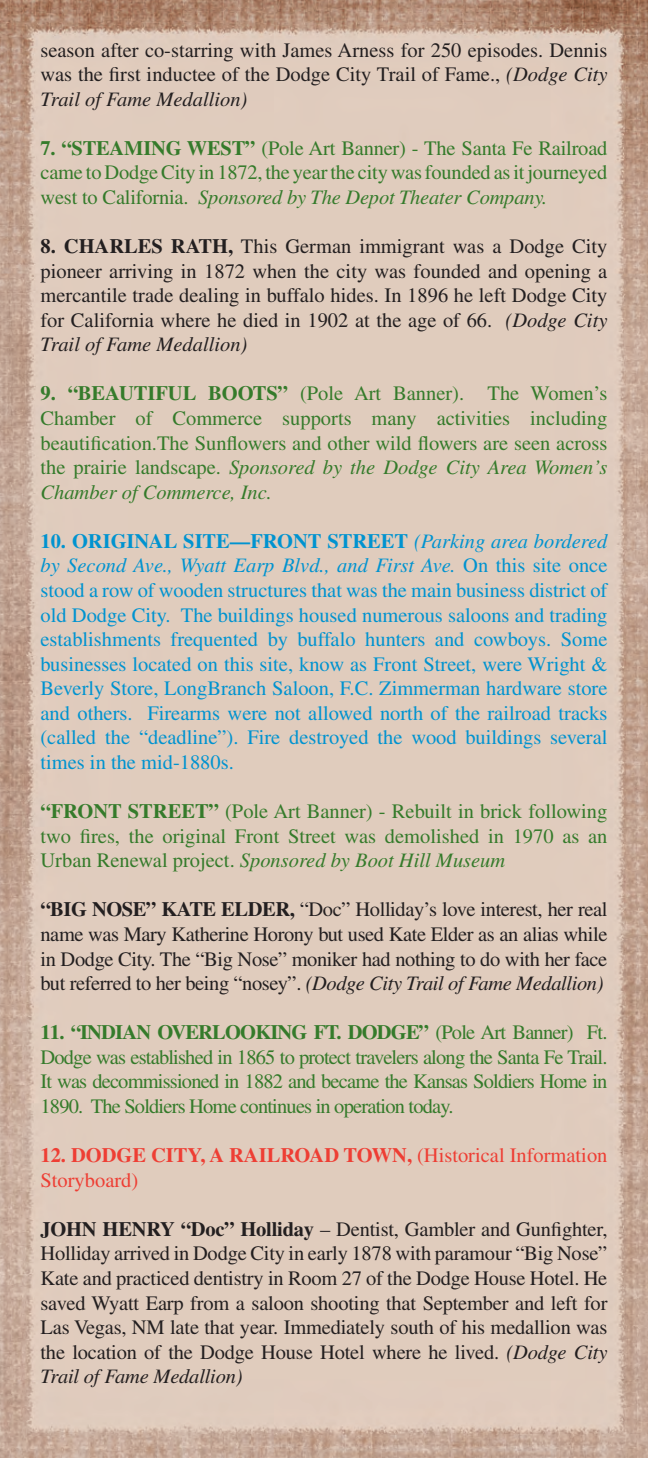
<style>
.page{position:relative;width:648px;height:1458px;background:#fff}
.page>*{position:absolute;margin:0;border:0;box-sizing:border-box;transform-origin:0 0}
.t1{font:20.47px/24.5px "Times";letter-spacing:-.01em;color:#231f20;text-align:justify}
.t2{font:20.47px/24.5px "Times";letter-spacing:-.01em;color:#357b2b;text-align:justify}
.t3{font:20.47px/24.5px "Times";color:#0093d0;text-align:justify}
.t4{font:20.47px/24.5px "Times";color:#ee3e34}
.s1{font-style:italic}
.s2{font-weight:700}
</style>
<div class="page">
<img style="left:0;top:0;width:648px;height:1458px">
<p class="t1" style="left:40px;top:37px;width:569px">season after co-starring with James Arness for 250 episodes. Dennis was the first inductee of the Dodge City Trail of Fame., <span class="s1">(Dodge City Trail of Fame Medallion)</span></p>
<p class="t2" style="left:40px;top:136px;width:568px"><span class="s2">7. “STEAMING WEST”</span> (Pole Art Banner) - The Santa Fe Railroad came to Dodge City in 1872, the year the city was founded as it journeyed west to California. <span class="s1">Sponsored by The Depot Theater Company.</span></p>
<p class="t1" style="left:40px;top:234px;width:569px"><span class="s2">8. CHARLES RATH,</span> This German immigrant was a Dodge City pioneer arriving in 1872 when the city was founded and opening a mercantile trade dealing in buffalo hides. In 1896 he left Dodge City for California where he died in 1902 at the age of 66. <span class="s1">(Dodge City Trail of Fame Medallion)</span></p>
<p class="t2" style="left:40px;top:381px;width:568px"><span class="s2">9. “BEAUTIFUL BOOTS”</span> (Pole Art Banner). The Women’s Chamber of Commerce supports many activities including beautification.The Sunflowers and other wild flowers are seen across the prairie landscape. <span class="s1">Sponsored by the Dodge City Area Women’s Chamber of Commerce, Inc.</span></p>
<p class="t3" style="left:40px;top:529px;width:569px"><span class="s2">10. ORIGINAL SITE—FRONT STREET</span> <span class="s1">(Parking area bordered by Second Ave., Wyatt Earp Blvd., and First Ave.</span> On this site once stood a row of wooden structures that was the main business district of old Dodge City. The buildings housed numerous saloons and trading establishments frequented by buffalo hunters and cowboys. Some businesses located on this site, know as Front Street, were Wright &amp; Beverly Store, LongBranch Saloon, F.C. Zimmerman hardware store and others. Firearms were not allowed north of the railroad tracks (called the “deadline”). Fire destroyed the wood buildings several times in the mid-1880s.</p>
<p class="t2" style="left:40px;top:799px;width:568px"><span class="s2">“FRONT STREET”</span> (Pole Art Banner) - Rebuilt in brick following two fires, the original Front Street was demolished in 1970 as an Urban Renewal project. <span class="s1">Sponsored by Boot Hill Museum</span></p>
<p class="t1" style="left:40px;top:897px;width:568px"><span class="s2">“BIG NOSE” KATE ELDER,</span> “Doc” Holliday’s love interest, her real name was Mary Katherine Horony but used Kate Elder as an alias while in Dodge City. The “Big Nose” moniker had nothing to do with her face but referred to her being “nosey”. <span class="s1">(Dodge City Trail of Fame Medallion)</span></p>
<p class="t2" style="left:40px;top:1020px;width:569px"><span class="s2">11. “INDIAN OVERLOOKING FT. DODGE”</span> (Pole Art Banner) Ft.<br>Dodge was established in 1865 to protect travelers along the Santa Fe Trail.<br>It was decommissioned in 1882 and became the Kansas Soldiers Home in 1890. The Soldiers Home continues in operation today.</p>
<p class="t4" style="left:40px;top:1143px;width:568px"><span class="s2">12. DODGE CITY, A RAILROAD TOWN,</span> (Historical Information<br>Storyboard)</p>
<p class="t1" style="left:40px;top:1217px;width:569px"><span class="s2">JOHN HENRY “Doc” Holliday</span> – Dentist, Gambler and Gunfighter, Holliday arrived in Dodge City in early 1878 with paramour “Big Nose” Kate and practiced dentistry in Room 27 of the Dodge House Hotel. He saved Wyatt Earp from a saloon shooting that September and left for Las Vegas, NM late that year. Immediately south of his medallion was the location of the Dodge House Hotel where he lived. <span class="s1">(Dodge City Trail of Fame Medallion)</span></p>
</div>
